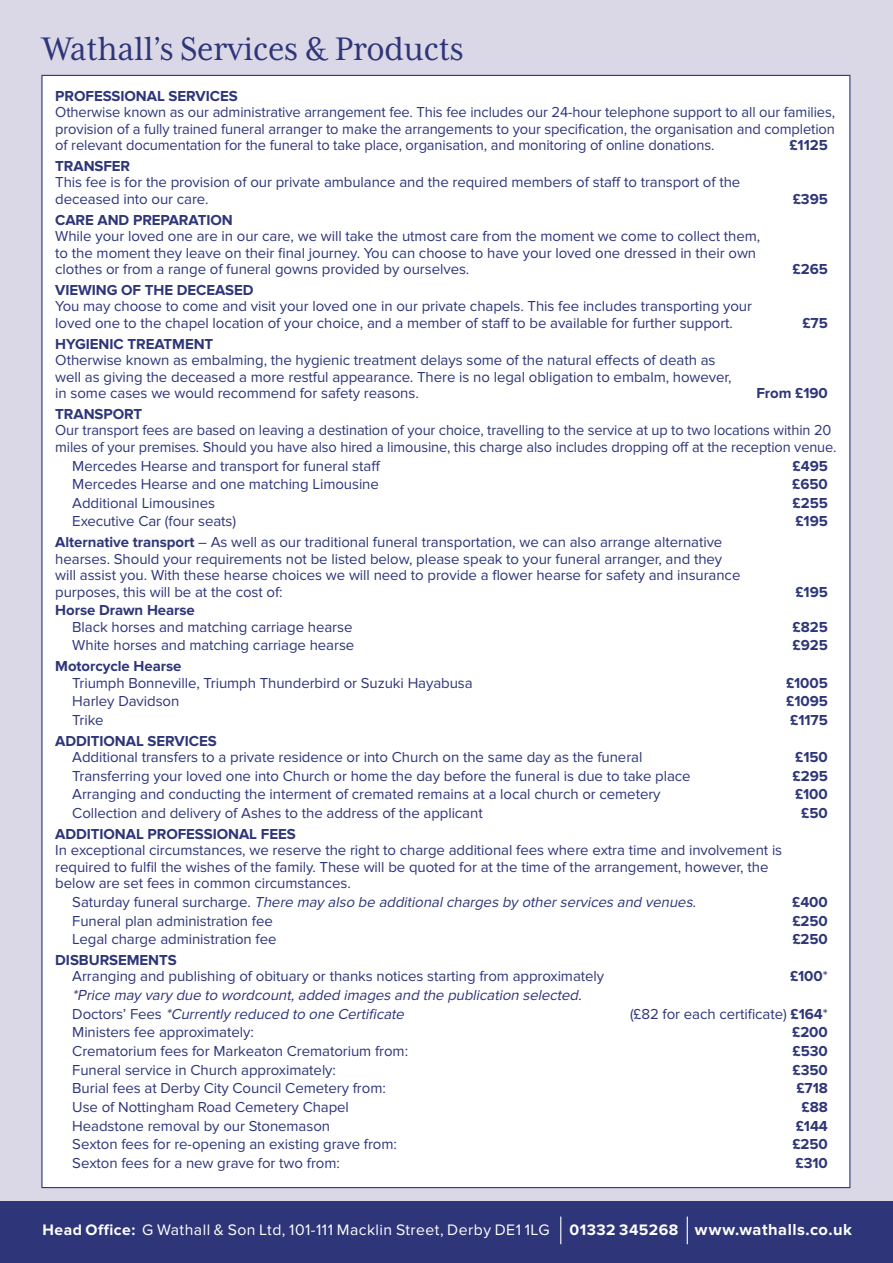
<style>
.page{position:relative;width:893px;height:1263px;background:#dad8e6}
.page>*{position:absolute;margin:0;border:0;box-sizing:border-box;transform-origin:0 0}
.t1{font:37.5px "Mrs Eaves XL Serif Nar OT";letter-spacing:-.01em;color:#2e3679}
.t2{font:700 16.5px "Proxima Nova";letter-spacing:.03em;color:#fff}
.t3{font:15.75px "Proxima Nova";letter-spacing:.03em;color:#fff}
.t4{font:15px/16.5px "Proxima Nova";letter-spacing:-.005em;color:#2e3679}
.t5{font:700 15px "Proxima Nova";letter-spacing:-.005em;color:#2e3679}
.t6{font:italic 15px "Proxima Nova";color:#2e3679}
.s1{font-weight:700}
.s2{font-style:normal}
.s3{font-weight:400}
.s4{font-size:15.75px}
</style>
<div class="page">
<div style="left:0;top:1202px;width:893px;height:61px;background:#2e3679"></div>
<svg style="left:560px;top:1216px;width:1px;height:28px"></svg>
<svg style="left:687px;top:1216px;width:1px;height:28px"></svg>
<div style="left:42px;top:75px;width:808px;height:1112px;background:#fff"></div>
<p class="t1" style="left:43px;top:30px;width:423px">Wathall’s Services &amp; Products</p>
<p class="t5" style="left:55px;top:87px;width:184px">PROFESSIONAL SERVICES</p>
<p class="t4" style="left:55px;top:104px;width:781px;text-align:justify">Otherwise known as our administrative arrangement fee. This fee includes our 24-hour telephone support to all our families, provision of a fully trained funeral arranger to make the arrangements to your specification, the organisation and completion of relevant documentation for the funeral to take place, organisation, and monitoring of online donations.</p>
<p class="t5" style="left:789px;top:136px;width:40px">£1125</p>
<p class="t5" style="left:55px;top:157px;width:77px">TRANSFER</p>
<p class="t4" style="left:55px;top:174px;width:686px">This fee is for the provision of our private ambulance and the required members of staff to transport of the deceased into our care.</p>
<p class="t5" style="left:55px;top:211px;width:179px">CARE AND PREPARATION</p>
<p class="t4" style="left:55px;top:228px;width:707px">While your loved one are in our care, we will take the utmost care from the moment we come to collect them, to the moment they leave on their final journey. You can choose to have your loved one dressed in their own clothes or from a range of funeral gowns provided by ourselves.</p>
<p class="t5" style="left:55px;top:281px;width:200px">VIEWING OF THE DECEASED</p>
<p class="t4" style="left:55px;top:298px;width:698px">You may choose to come and visit your loved one in our private chapels. This fee includes transporting your loved one to the chapel location of your choice, and a member of staff to be available for further support.</p>
<p class="t5" style="left:793px;top:190px;width:37px">£395</p>
<p class="t5" style="left:793px;top:260px;width:37px">£265</p>
<p class="t5" style="left:802px;top:314px;width:27px">£75</p>
<p class="t5" style="left:55px;top:335px;width:159px">HYGIENIC TREATMENT</p>
<p class="t4" style="left:55px;top:352px;width:678px">Otherwise known as embalming, the hygienic treatment delays some of the natural effects of death as well as giving the deceased a more restful appearance. There is no legal obligation to embalm, however, in some cases we would recommend for safety reasons.</p>
<p class="t5" style="left:756px;top:384px;width:73px">From £190</p>
<p class="t5" style="left:55px;top:405px;width:89px">TRANSPORT</p>
<p class="t4" style="left:55px;top:422px;width:783px">Our transport fees are based on leaving a destination of your choice, travelling to the service at up to two locations within 20 miles of your premises. Should you have also hired a limousine, this charge also includes dropping off at the reception venue.</p>
<p class="t4" style="left:72px;top:457px;width:310px">Mercedes Hearse and transport for funeral staff</p>
<p class="t5" style="left:793px;top:457px;width:37px">£495</p>
<p class="t4" style="left:72px;top:476px;width:308px">Mercedes Hearse and one matching Limousine</p>
<p class="t5" style="left:792px;top:475px;width:37px">£650</p>
<p class="t4" style="left:72px;top:495px;width:144px">Additional Limousines</p>
<p class="t5" style="left:793px;top:494px;width:37px">£255</p>
<p class="t4" style="left:72px;top:513px;width:165px">Executive Car (four seats)</p>
<p class="t5" style="left:795px;top:513px;width:34px">£195</p>
<p class="t4" style="left:55px;top:534px;width:687px"><span class="s1">Alternative transport</span> – As well as our traditional funeral transportation, we can also arrange alternative hearses. Should your requirements not be listed below, please speak to your funeral arranger, and they will assist you. With these hearse choices we will need to provide a flower hearse for safety and insurance purposes, this will be at the cost of:</p>
<p class="t5" style="left:795px;top:583px;width:34px">£195</p>
<p class="t5" style="left:55px;top:602px;width:141px">Horse Drawn Hearse</p>
<p class="t4" style="left:72px;top:619px;width:282px">Black horses and matching carriage hearse</p>
<p class="t5" style="left:793px;top:618px;width:37px">£825</p>
<p class="t4" style="left:72px;top:637px;width:284px">White horses and matching carriage hearse</p>
<p class="t5" style="left:793px;top:637px;width:37px">£925</p>
<p class="t5" style="left:55px;top:657px;width:128px">Motorcycle Hearse</p>
<p class="t4" style="left:72px;top:675px;width:402px">Triumph Bonneville, Triumph Thunderbird or Suzuki Hayabusa</p>
<p class="t5" style="left:786px;top:674px;width:43px">£1005</p>
<p class="t4" style="left:72px;top:693px;width:109px">Harley Davidson</p>
<p class="t5" style="left:786px;top:693px;width:43px">£1095</p>
<p class="t4" style="left:72px;top:712px;width:33px">Trike</p>
<p class="t5" style="left:790px;top:711px;width:39px">£1175</p>
<p class="t5" style="left:55px;top:732px;width:163px">ADDITIONAL SERVICES</p>
<p class="t4" style="left:72px;top:749px;width:572px">Additional transfers to a private residence or into Church on the same day as the funeral</p>
<p class="t5" style="left:795px;top:748px;width:34px">£150</p>
<p class="t4" style="left:72px;top:768px;width:620px">Transferring your loved one into Church or home the day before the funeral is due to take place</p>
<p class="t5" style="left:793px;top:767px;width:37px">£295</p>
<p class="t4" style="left:72px;top:786px;width:590px">Arranging and conducting the interment of cremated remains at a local church or cemetery</p>
<p class="t5" style="left:795px;top:786px;width:34px">£100</p>
<p class="t4" style="left:72px;top:805px;width:412px">Collection and delivery of Ashes to the address of the applicant</p>
<p class="t5" style="left:801px;top:804px;width:28px">£50</p>
<p class="t5" style="left:55px;top:825px;width:242px">ADDITIONAL PROFESSIONAL FEES</p>
<p class="t4" style="left:55px;top:842px;width:728px">In exceptional circumstances, we reserve the right to charge additional fees where extra time and involvement is required to fulfil the wishes of the family. These will be quoted for at the time of the arrangement, however, the below are set fees in common circumstances.</p>
<p class="t6" style="left:72px;top:893px;width:629px"><span class="s2">S a t u r d a y fu n e r a l s u r c h a r g e .</span> There may also be additionalcharges by otherservices and venues.</p>
<p class="t5" style="left:792px;top:893px;width:37px">£400</p>
<p class="t4" style="left:72px;top:912px;width:202px">Funeral plan administration fee</p>
<p class="t5" style="left:792px;top:912px;width:37px">£250</p>
<p class="t4" style="left:72px;top:931px;width:206px">Legal charge administration fee</p>
<p class="t5" style="left:792px;top:930px;width:37px">£250</p>
<p class="t5" style="left:55px;top:951px;width:123px">DISBURSEMENTS</p>
<p class="t4" style="left:72px;top:968px;width:533px">Arranging and publishing of obituary or thanks notices starting from approximately</p>
<p class="t5" style="left:790px;top:968px;width:39px">£100<span class="s3">*</span></p>
<p class="t6" style="left:72px;top:986px;width:514px">*Price may vary due to wordcount,added images and the publication selected.</p>
<p class="t6" style="left:72px;top:1005px;width:337px"><span class="s2">D o c t o r s ’ F e e s</span> *Currently reduced to one Certificate</p>
<p class="t4" style="left:630px;top:1006px;width:199px">(£82 for each certificate) <span class="s1">£164</span>*</p>
<p class="t4" style="left:72px;top:1024px;width:183px">Ministers fee approximately:</p>
<p class="t5" style="left:792px;top:1024px;width:37px">£200</p>
<p class="t4" style="left:72px;top:1043px;width:337px">Crematorium fees for Markeaton Crematorium from:</p>
<p class="t5" style="left:793px;top:1042px;width:37px">£530</p>
<p class="t4" style="left:72px;top:1061px;width:265px">Funeral service in Church approximately:</p>
<p class="t5" style="left:793px;top:1061px;width:37px">£350</p>
<p class="t4" style="left:72px;top:1080px;width:315px">Burial fees at Derby City Council Cemetery from:</p>
<p class="t5" style="left:796px;top:1079px;width:33px">£718</p>
<p class="t4" style="left:72px;top:1099px;width:278px">Use of Nottingham Road Cemetery Chapel</p>
<p class="t5" style="left:801px;top:1098px;width:28px">£88</p>
<p class="t4" style="left:72px;top:1117px;width:259px">Headstone removal by our Stonemason</p>
<p class="t5" style="left:796px;top:1117px;width:34px">£144</p>
<p class="t4" style="left:72px;top:1136px;width:326px">Sexton fees for re-opening an existing grave from:</p>
<p class="t5" style="left:792px;top:1135px;width:37px">£250</p>
<p class="t4" style="left:72px;top:1155px;width:269px">Sexton fees for a new grave for two from:</p>
<p class="t5" style="left:795px;top:1154px;width:34px">£310</p>
<p class="t3" style="left:43px;top:1220px;width:509px"><span class="s1">Head Office:</span> G Wathall &amp; Son Ltd, 101-111 Macklin Street, Derby DE1 1LG</p>
<p class="t2" style="left:570px;top:1220px;width:284px"><span class="s4">01332 345268</span> www.wathalls.co.uk</p>
</div>
